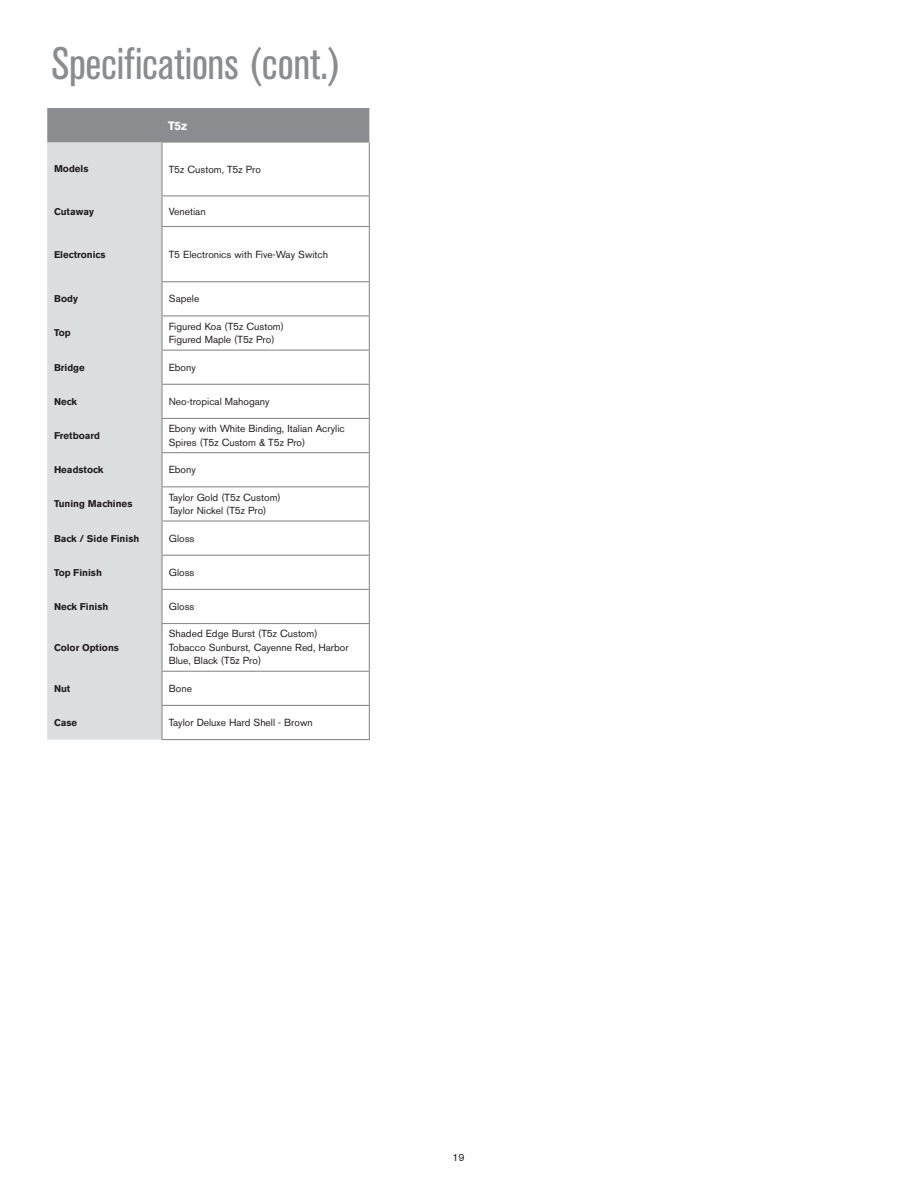
<style>
.page{position:relative;width:918px;height:1188px;background:#fff}
.page>*{position:absolute;margin:0;border:0;box-sizing:border-box;transform-origin:0 0}
.Body_copy{font:condensed 45px "Akzidenz Grotesk BE";color:#8a8c8f}
.t1{font:700 12px "Akzidenz Grotesk BE";color:#fff}
.Letters_Body_Copy{font:10.5px "Akzidenz Grotesk BE";color:#231f20}
.t2{font:10.2px/13.5px "Akzidenz Grotesk BE";color:#231f20}
.table_text{font:700 9.75px "Akzidenz Grotesk BE";color:#231f20}
</style>
<div class="page">
<div style="left:47px;top:108px;width:322px;height:35px;background:#8a8c8f"></div>
<div style="left:47px;top:143px;width:114px;height:597px;background:#dcdddf"></div>
<hr style="left:369px;top:143px;width:1px;height:52px;background:#8a8c8f">
<hr style="left:161px;top:195px;width:209px;height:1px;background:#8a8c8f">
<hr style="left:369px;top:196px;width:1px;height:30px;background:#8a8c8f">
<hr style="left:161px;top:226px;width:209px;height:1px;background:#8a8c8f">
<hr style="left:369px;top:227px;width:1px;height:54px;background:#8a8c8f">
<hr style="left:161px;top:281px;width:209px;height:1px;background:#8a8c8f">
<hr style="left:369px;top:282px;width:1px;height:33px;background:#8a8c8f">
<hr style="left:161px;top:315px;width:209px;height:1px;background:#8a8c8f">
<hr style="left:369px;top:316px;width:1px;height:34px;background:#8a8c8f">
<hr style="left:161px;top:350px;width:209px;height:1px;background:#8a8c8f">
<hr style="left:369px;top:351px;width:1px;height:33px;background:#8a8c8f">
<hr style="left:161px;top:384px;width:209px;height:1px;background:#8a8c8f">
<hr style="left:369px;top:385px;width:1px;height:33px;background:#8a8c8f">
<hr style="left:161px;top:418px;width:209px;height:1px;background:#8a8c8f">
<hr style="left:369px;top:419px;width:1px;height:33px;background:#8a8c8f">
<hr style="left:161px;top:452px;width:209px;height:1px;background:#8a8c8f">
<hr style="left:369px;top:453px;width:1px;height:33px;background:#8a8c8f">
<hr style="left:161px;top:486px;width:209px;height:1px;background:#8a8c8f">
<hr style="left:369px;top:487px;width:1px;height:33px;background:#8a8c8f">
<hr style="left:161px;top:520px;width:209px;height:2px;background:#8a8c8f">
<hr style="left:369px;top:522px;width:1px;height:33px;background:#8a8c8f">
<hr style="left:161px;top:555px;width:209px;height:1px;background:#8a8c8f">
<hr style="left:369px;top:556px;width:1px;height:33px;background:#8a8c8f">
<hr style="left:161px;top:589px;width:209px;height:1px;background:#8a8c8f">
<hr style="left:369px;top:590px;width:1px;height:33px;background:#8a8c8f">
<hr style="left:161px;top:623px;width:209px;height:1px;background:#8a8c8f">
<hr style="left:369px;top:624px;width:1px;height:47px;background:#8a8c8f">
<hr style="left:161px;top:671px;width:209px;height:1px;background:#8a8c8f">
<hr style="left:369px;top:672px;width:1px;height:33px;background:#8a8c8f">
<hr style="left:161px;top:705px;width:209px;height:1px;background:#8a8c8f">
<hr style="left:369px;top:706px;width:1px;height:33px;background:#8a8c8f">
<hr style="left:161px;top:739px;width:209px;height:1px;background:#8a8c8f">
<hr style="left:161px;top:143px;width:2px;height:52px;background:#8a8c8f">
<hr style="left:161px;top:196px;width:2px;height:30px;background:#8a8c8f">
<hr style="left:161px;top:227px;width:2px;height:54px;background:#8a8c8f">
<hr style="left:161px;top:282px;width:2px;height:33px;background:#8a8c8f">
<hr style="left:161px;top:316px;width:2px;height:34px;background:#8a8c8f">
<hr style="left:161px;top:351px;width:2px;height:33px;background:#8a8c8f">
<hr style="left:161px;top:385px;width:2px;height:33px;background:#8a8c8f">
<hr style="left:161px;top:419px;width:2px;height:33px;background:#8a8c8f">
<hr style="left:161px;top:453px;width:2px;height:33px;background:#8a8c8f">
<hr style="left:161px;top:487px;width:2px;height:33px;background:#8a8c8f">
<hr style="left:161px;top:522px;width:2px;height:33px;background:#8a8c8f">
<hr style="left:161px;top:556px;width:2px;height:33px;background:#8a8c8f">
<hr style="left:161px;top:590px;width:2px;height:33px;background:#8a8c8f">
<hr style="left:161px;top:624px;width:2px;height:47px;background:#8a8c8f">
<hr style="left:161px;top:672px;width:2px;height:33px;background:#8a8c8f">
<hr style="left:161px;top:706px;width:2px;height:33px;background:#8a8c8f">
<p class="Body_copy" style="left:52px;top:39px;width:291px">Specifications (cont.)</p>
<p class="t1" style="left:168px;top:118px;width:21px">T5z</p>
<p class="table_text" style="left:54px;top:163px;width:36px">Models</p>
<p class="t2" style="left:169px;top:162px;width:94px">T5z Custom, T5z Pro</p>
<p class="table_text" style="left:54px;top:206px;width:42px">Cutaway</p>
<p class="t2" style="left:169px;top:205px;width:38px">Venetian</p>
<p class="table_text" style="left:54px;top:249px;width:53px">Electronics</p>
<p class="t2" style="left:169px;top:247px;width:161px">T5 Electronics with Five-Way Switch</p>
<p class="table_text" style="left:54px;top:293px;width:25px">Body</p>
<p class="t2" style="left:169px;top:292px;width:32px">Sapele</p>
<p class="table_text" style="left:54px;top:327px;width:18px">Top</p>
<p class="t2" style="left:169px;top:320px;width:117px">Figured Koa (T5z Custom)<br>Figured Maple (T5z Pro)</p>
<p class="table_text" style="left:54px;top:362px;width:32px">Bridge</p>
<p class="t2" style="left:169px;top:361px;width:29px">Ebony</p>
<p class="table_text" style="left:54px;top:396px;width:25px">Neck</p>
<p class="t2" style="left:169px;top:395px;width:103px">Neo-tropical Mahogany</p>
<p class="table_text" style="left:54px;top:430px;width:48px">Fretboard</p>
<p class="t2" style="left:169px;top:422px;width:178px">Ebony with White Binding, Italian Acrylic<br>Spires (T5z Custom &amp; T5z Pro)</p>
<p class="table_text" style="left:54px;top:464px;width:51px">Headstock</p>
<p class="t2" style="left:169px;top:463px;width:29px">Ebony</p>
<p class="table_text" style="left:54px;top:498px;width:80px">Tuning Machines</p>
<p class="t2" style="left:169px;top:490px;width:113px">Taylor Gold (T5z Custom)<br>Taylor Nickel (T5z Pro)</p>
<p class="table_text" style="left:54px;top:533px;width:87px">Back / Side Finish</p>
<p class="t2" style="left:169px;top:531px;width:27px">Gloss</p>
<p class="table_text" style="left:54px;top:567px;width:49px">Top Finish</p>
<p class="t2" style="left:169px;top:566px;width:27px">Gloss</p>
<p class="table_text" style="left:54px;top:601px;width:56px">Neck Finish</p>
<p class="t2" style="left:169px;top:600px;width:27px">Gloss</p>
<p class="table_text" style="left:54px;top:642px;width:67px">Color Options</p>
<p class="t2" style="left:169px;top:627px;width:181px">Shaded Edge Burst (T5z Custom)<br>Tobacco Sunburst, Cayenne Red, Harbor<br>Blue, Black (T5z Pro)</p>
<p class="table_text" style="left:54px;top:683px;width:18px">Nut</p>
<p class="t2" style="left:169px;top:682px;width:25px">Bone</p>
<p class="table_text" style="left:54px;top:717px;width:25px">Case</p>
<p class="t2" style="left:169px;top:716px;width:146px">Taylor Deluxe Hard Shell - Brown</p>
<p class="Letters_Body_Copy" style="left:453px;top:1151px;width:14px">19</p>
</div>
